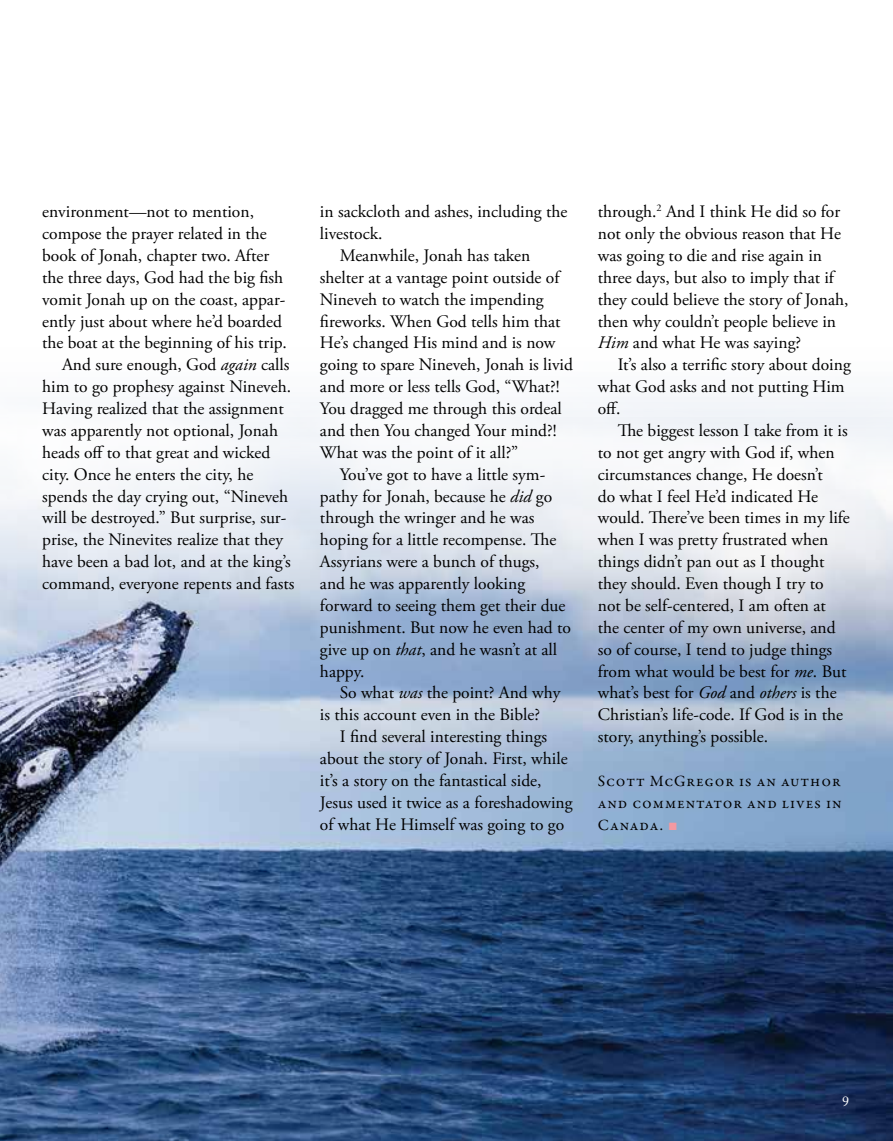
<style>
.page{position:relative;width:893px;height:1141px;background:#fff}
.page>*{position:absolute;margin:0;border:0;box-sizing:border-box;transform-origin:0 0}
.t1{font:17.5px/21.9px "Adobe Garamond Pro";color:#000}
.t2{font:15.75px/21.9px "Garamond Premr Pro";letter-spacing:.06em;color:#000;text-align:justify}
.t3{font:14px "Adobe Caslon Pro";color:#fff}
.s1{font-style:italic}
.s2{font-family:"Arial";color:#f399a1}
</style>
<div class="page">
<img style="left:0;top:397px;width:893px;height:744px">
<p class="t1" style="left:42px;top:201px;width:213px">environment—not to mention,</p>
<p class="t1" style="left:42px;top:223px;width:226px">compose the prayer related in the</p>
<p class="t1" style="left:42px;top:245px;width:228px">book of Jonah, chapter two. After</p>
<p class="t1" style="left:42px;top:267px;width:243px">the three days, God had the big fish</p>
<p class="t1" style="left:42px;top:289px;width:245px">vomit Jonah up on the coast, appar-</p>
<p class="t1" style="left:42px;top:311px;width:241px">ently just about where he’d boarded</p>
<p class="t1" style="left:42px;top:333px;width:246px">the boat at the beginning of his trip.</p>
<p class="t1" style="left:62px;top:354px;width:229px">And sure enough, God <span class="s1">again</span> calls</p>
<p class="t1" style="left:42px;top:376px;width:250px">him to go prophesy against Nineveh.</p>
<p class="t1" style="left:42px;top:398px;width:243px">Having realized that the assignment</p>
<p class="t1" style="left:42px;top:420px;width:237px">was apparently not optional, Jonah</p>
<p class="t1" style="left:42px;top:442px;width:230px">heads off to that great and wicked</p>
<p class="t1" style="left:42px;top:464px;width:213px">city. Once he enters the city, he</p>
<p class="t1" style="left:42px;top:486px;width:247px">spends the day crying out, “Nineveh</p>
<p class="t1" style="left:42px;top:508px;width:246px">will be destroyed.” But surprise, sur-</p>
<p class="t1" style="left:42px;top:529px;width:242px">prise, the Ninevites realize that they</p>
<p class="t1" style="left:42px;top:551px;width:250px">have been a bad lot, and at the king’s</p>
<p class="t1" style="left:42px;top:573px;width:254px">command, everyone repents and fasts</p>
<p class="t1" style="left:320px;top:201px;width:249px">in sackcloth and ashes, including the</p>
<p class="t1" style="left:320px;top:223px;width:64px">livestock.</p>
<p class="t1" style="left:340px;top:245px;width:192px">Meanwhile, Jonah has taken</p>
<p class="t1" style="left:320px;top:267px;width:241px">shelter at a vantage point outside of</p>
<p class="t1" style="left:320px;top:289px;width:225px">Nineveh to watch the impending</p>
<p class="t1" style="left:320px;top:311px;width:242px">fireworks. When God tells him that</p>
<p class="t1" style="left:320px;top:333px;width:237px">He’s changed His mind and is now</p>
<p class="t1" style="left:320px;top:354px;width:254px">going to spare Nineveh, Jonah is livid</p>
<p class="t1" style="left:320px;top:376px;width:241px">and more or less tells God, “What?!</p>
<p class="t1" style="left:320px;top:398px;width:243px">You dragged me through this ordeal</p>
<p class="t1" style="left:320px;top:420px;width:238px">and then You changed Your mind?!</p>
<p class="t1" style="left:320px;top:442px;width:200px">What was the point of it all?”</p>
<p class="t1" style="left:340px;top:464px;width:207px">You’ve got to have a little sym-</p>
<p class="t1" style="left:320px;top:486px;width:234px">pathy for Jonah, because he <span class="s1">did</span> go</p>
<p class="t1" style="left:320px;top:508px;width:216px">through the wringer and he was</p>
<p class="t1" style="left:320px;top:529px;width:238px">hoping for a little recompense. The</p>
<p class="t1" style="left:320px;top:551px;width:221px">Assyrians were a bunch of thugs,</p>
<p class="t1" style="left:320px;top:573px;width:207px">and he was apparently looking</p>
<p class="t1" style="left:320px;top:595px;width:247px">forward to seeing them get their due</p>
<p class="t1" style="left:320px;top:617px;width:253px">punishment. But now he even had to</p>
<p class="t1" style="left:320px;top:639px;width:239px">give up on <span class="s1">that</span>, and he wasn’t at all</p>
<p class="t1" style="left:320px;top:661px;width:46px">happy.</p>
<p class="t1" style="left:340px;top:683px;width:222px">So what <span class="s1">was</span> the point? And why</p>
<p class="t1" style="left:320px;top:704px;width:222px">is this account even in the Bible?</p>
<p class="t1" style="left:340px;top:726px;width:209px">I find several interesting things</p>
<p class="t1" style="left:320px;top:748px;width:249px">about the story of Jonah. First, while</p>
<p class="t1" style="left:320px;top:770px;width:223px">it’s a story on the fantastical side,</p>
<p class="t1" style="left:320px;top:792px;width:254px">Jesus used it twice as a foreshadowing</p>
<p class="t1" style="left:320px;top:814px;width:246px">of what He Himself was going to go</p>
<p class="t1" style="left:598px;top:201px;width:252px">through.<sup>2</sup> And I think He did so for not only the obvious reason that He was going to die and rise again in three days, but also to imply that if they could believe the story of Jonah, then why couldn’t people believe in <span class="s1">Him</span> and what He was saying?</p>
<p class="t1" style="left:598px;top:354px;width:254px;text-indent:20px">It’s also a terrific story about doing what God asks and not putting Him off.</p>
<p class="t1" style="left:598px;top:420px;width:254px;text-indent:20px">The biggest lesson I take from it is to not get angry with God if, when circumstances change, He doesn’t<br>do what I feel He’d indicated He would. There’ve been times in my life when I was pretty frustrated when things didn’t pan out as I thought they should. Even though I try to not be self-centered, I am often at the center of my own universe, and so of course, I tend to judge things from what would be best for <span class="s1">me</span>. But what’s best for <span class="s1">God</span> and <span class="s1">others</span> is the Christian’s life-code. If God is in the story, anything’s possible.</p>
<p class="t2" style="left:598px;top:770px;width:245px">Scott McGregor is an author and commentator and lives in Canada. <span class="s2">■</span></p>
<p class="t3" style="left:842px;top:1093px;width:8px">9</p>
</div>
